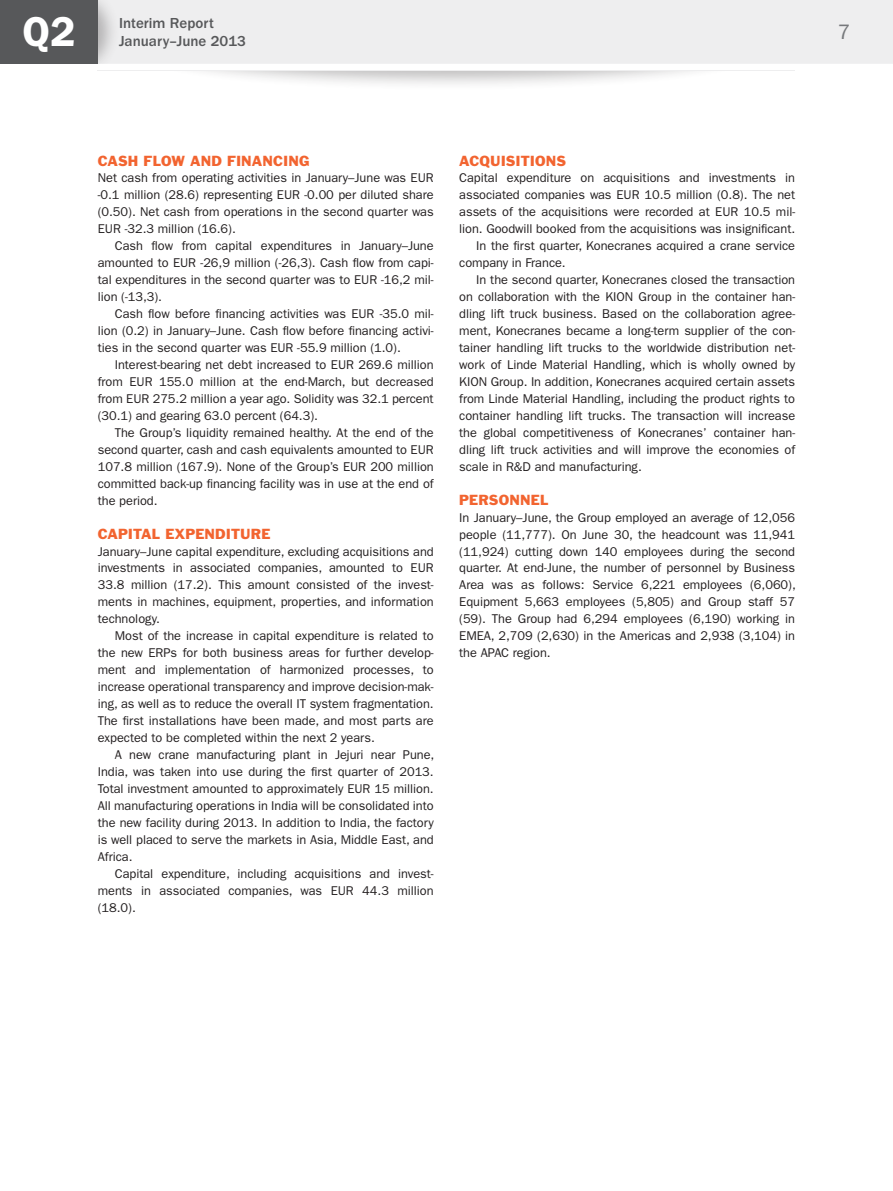
<style>
.page{position:relative;width:893px;height:1191px;background:#fff}
.page>*{position:absolute;margin:0;border:0;box-sizing:border-box;transform-origin:0 0}
.t1{font:600 42px "ITC Franklin Gothic Std";color:#fff}
.t2{font:21px "ITC Franklin Gothic Std";color:#76787b}
.t3{font:500 15px/18px "ITC Franklin Gothic Std";color:#57585a}
.t4{font:13.5px "Franklin Gothic Std";letter-spacing:.01em;color:#f26430}
.P_1_base_indent{font:12.75px/17px "ITC Franklin Gothic Std";letter-spacing:-.005em;color:#231f20;text-align:justify}
.P_1_base{font:12.75px/17px "ITC Franklin Gothic Std";letter-spacing:-.005em;color:#231f20;text-align:justify}
</style>
<div class="page">
<div style="left:138px;top:3px;width:623px;height:88px;background:#231f20;opacity:.3"></div>
<div style="left:0;top:53px;width:893px;height:17px;background:#fff"></div>
<div style="left:120px;top:0;width:773px;height:64px;background:#eeeeef"></div>
<div style="left:98px;top:0;width:22px;height:64px;background:#231f20;opacity:.3"></div>
<div style="left:0;top:0;width:98px;height:64px;background:#57585a"></div>
<h1 class="t1" style="left:22px;top:7px;width:54px">Q2</h1>
<p class="t3" style="left:119px;top:14px;width:129px">Interim Report<br>January–June 2013</p>
<p class="t4" style="left:98px;top:152px;width:213px">CASH FLOW AND FINANCING</p>
<p class="P_1_base" style="left:98px;top:170px;width:337px">Net cash from operating activities in January–June was EUR -0.1 million (28.6) representing EUR -0.00 per diluted share (0.50). Net cash from operations in the second quarter was EUR -32.3 million (16.6).</p>
<p class="P_1_base_indent" style="left:98px;top:238px;width:337px;text-indent:17px">Cash flow from capital expenditures in January–June amounted to EUR -26,9 million (-26,3). Cash flow from capi&shy;tal expenditures in the second quarter was to EUR -16,2 mil&shy;lion (-13,3).</p>
<p class="P_1_base_indent" style="left:98px;top:305px;width:337px;text-indent:17px">Cash flow before financing activities was EUR -35.0 mil&shy;lion (0.2) in January–June. Cash flow before financing activi&shy;ties in the second quarter was EUR -55.9 million (1.0).</p>
<p class="P_1_base_indent" style="left:98px;top:356px;width:337px;text-indent:17px">Interest-bearing net debt increased to EUR 269.6 million from EUR 155.0 million at the end-March, but decreased from EUR 275.2 million a year ago. Solidity was 32.1 percent (30.1) and gearing 63.0 percent (64.3).</p>
<p class="P_1_base_indent" style="left:98px;top:424px;width:337px;text-indent:17px">The Group’s liquidity remained healthy. At the end of the second quarter, cash and cash equivalents amounted to EUR 107.8 million (167.9). None of the Group’s EUR 200 million committed back-up financing facility was in use at the end of the period.</p>
<p class="t4" style="left:98px;top:525px;width:174px">CAPITAL EXPENDITURE</p>
<p class="P_1_base" style="left:98px;top:543px;width:337px">January–June capital expenditure, excluding acquisitions and investments in associated companies, amounted to EUR 33.8 million (17.2). This amount consisted of the invest&shy;ments in machines, equipment, properties, and information technology.</p>
<p class="P_1_base_indent" style="left:98px;top:627px;width:337px;text-indent:17px">Most of the increase in capital expenditure is related to the new ERPs for both business areas for further develop&shy;ment and implementation of harmonized processes, to increase operational transparency and improve decision-mak&shy;ing, as well as to reduce the overall IT system fragmentation.<br>The first installations have been made, and most parts are expected to be completed within the next 2 years.</p>
<p class="P_1_base_indent" style="left:98px;top:746px;width:338px;text-indent:17px">A new crane manufacturing plant in Jejuri near Pune, India, was taken into use during the first quarter of 2013.<br>Total investment amounted to approximately EUR 15 million.<br>All manufacturing operations in India will be consolidated into the new facility during 2013. In addition to India, the factory is well placed to serve the markets in Asia, Middle East, and Africa.</p>
<p class="P_1_base_indent" style="left:98px;top:865px;width:337px;text-indent:17px">Capital expenditure, including acquisitions and invest&shy;ments in associated companies, was EUR 44.3 million (18.0).</p>
<p class="t4" style="left:459px;top:152px;width:108px">ACQUISITIONS</p>
<p class="P_1_base" style="left:459px;top:170px;width:337px">Capital expenditure on acquisitions and investments in associated companies was EUR 10.5 million (0.8). The net assets of the acquisitions were recorded at EUR 10.5 mil&shy;lion. Goodwill booked from the acquisitions was insignificant.</p>
<p class="P_1_base_indent" style="left:459px;top:238px;width:337px;text-indent:17px">In the first quarter, Konecranes acquired a crane service company in France.</p>
<p class="P_1_base_indent" style="left:459px;top:271px;width:337px;text-indent:17px">In the second quarter, Konecranes closed the transaction on collaboration with the KION Group in the container han&shy;dling lift truck business. Based on the collaboration agree&shy;ment, Konecranes became a long-term supplier of the con&shy;tainer handling lift trucks to the worldwide distribution net&shy;work of Linde Material Handling, which is wholly owned by KION Group. In addition, Konecranes acquired certain assets from Linde Material Handling, including the product rights to container handling lift trucks. The transaction will increase the global competitiveness of Konecranes’ container han&shy;dling lift truck activities and will improve the economies of scale in R&amp;D and manufacturing.</p>
<p class="t4" style="left:459px;top:491px;width:91px">PERSONNEL</p>
<p class="P_1_base" style="left:459px;top:509px;width:338px">In January–June, the Group employed an average of 12,056 people (11,777). On June 30, the headcount was 11,941 (11,924) cutting down 140 employees during the second quarter. At end-June, the number of personnel by Business Area was as follows: Service 6,221 employees (6,060), Equipment 5,663 employees (5,805) and Group staff 57 (59). The Group had 6,294 employees (6,190) working in EMEA, 2,709 (2,630) in the Americas and 2,938 (3,104) in the APAC region.</p>
<h2 class="t2" style="left:838px;top:20px;width:14px">7</h2>
</div>
